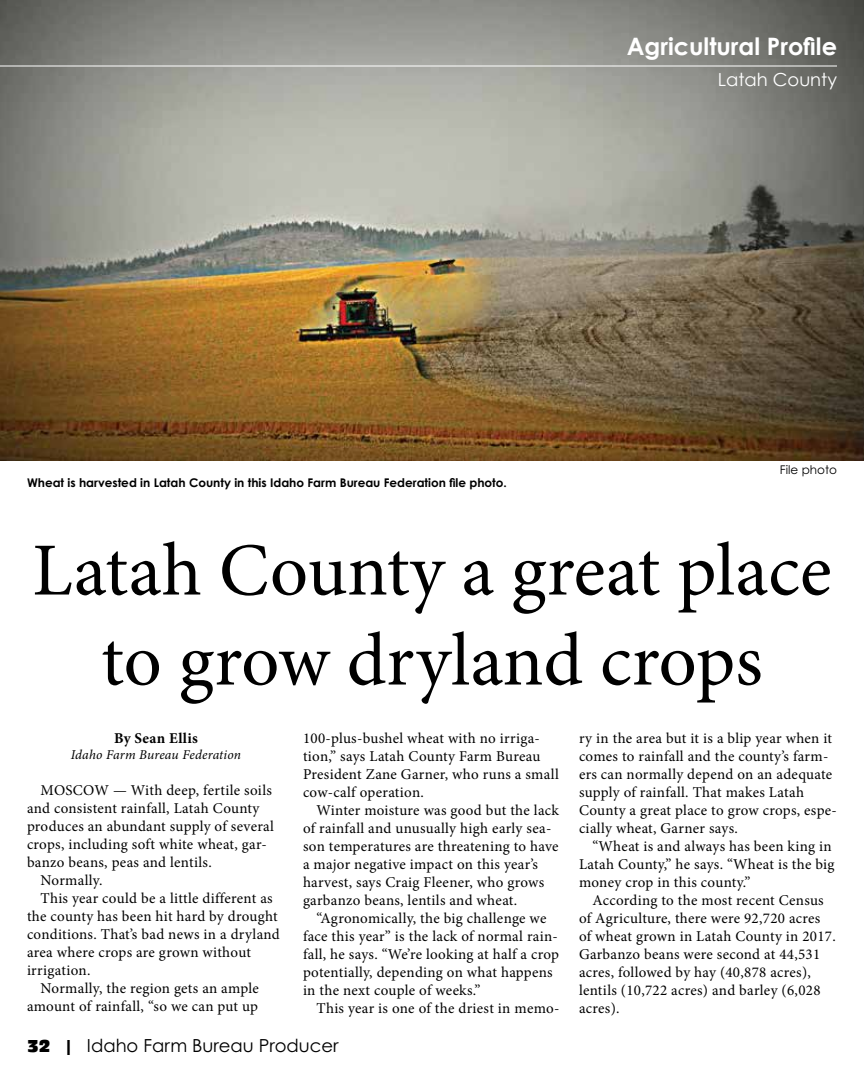
<style>
.page{position:relative;width:864px;height:1080px;background:#fff}
.page>*{position:absolute;margin:0;border:0;box-sizing:border-box;transform-origin:0 0}
.t1{font:75px/90px "Minion Pro";color:#000;text-align:center}
.t2{font:700 24px "Century Gothic";color:#fff}
.t3{font:18px "Century Gothic Pro";color:#000}
.t4{font:18px "Century Gothic";color:#fff}
.t5{font:15px/18px "Minion Pro";letter-spacing:.02em;color:#000}
.t6{font:700 15px "Minion Pro";letter-spacing:.025em;color:#000}
.t7{font:italic 13.5px "Minion Pro";letter-spacing:.01em;color:#000}
.t8{font:700 12px "Century Gothic Pro";color:#000}
.t9{font:12px "Century Gothic Pro";color:#000}
.s1{font-family:"Antique Oli Com"}
</style>
<div class="page">
<img style="left:0;top:0;width:864px;height:460px">
<hr style="left:0;top:66px;width:837px;height:1px;background:#fff">
<h2 class="t2" style="left:627px;top:28px;width:212px">Agricultural Profile</h2>
<p class="t4" style="left:718px;top:67px;width:121px">Latah County</p>
<p class="t8" style="left:27px;top:476px;width:481px">Wheat is harvested in Latah County in this Idaho Farm Bureau Federation file photo.</p>
<p class="t9" style="left:780px;top:462px;width:59px">File photo</p>
<h1 class="t1" style="left:32px;top:526px;width:801px">Latah County a great place to grow dryland crops</h1>
<p class="t6" style="left:114px;top:728px;width:85px">By Sean Ellis</p>
<p class="t7" style="left:71px;top:746px;width:172px">Idaho Farm Bureau Federation</p>
<p class="t5" style="left:40px;top:782px;width:233px">MOSCOW — With deep, fertile soils</p>
<p class="t5" style="left:27px;top:800px;width:234px">and consistent rainfall, Latah County</p>
<p class="t5" style="left:27px;top:818px;width:248px">produces an abundant supply of several</p>
<p class="t5" style="left:27px;top:836px;width:241px">crops, including soft white wheat, gar-</p>
<p class="t5" style="left:27px;top:854px;width:186px">banzo beans, peas and lentils.</p>
<p class="t5" style="left:41px;top:872px;width:63px">Normally.</p>
<p class="t5" style="left:41px;top:890px;width:234px">This year could be a little different as</p>
<p class="t5" style="left:27px;top:908px;width:252px">the county has been hit hard by drought</p>
<p class="t5" style="left:27px;top:926px;width:254px">conditions. That’s bad news in a dryland</p>
<p class="t5" style="left:27px;top:944px;width:226px">area where crops are grown without</p>
<p class="t5" style="left:27px;top:962px;width:65px">irrigation.</p>
<p class="t5" style="left:41px;top:980px;width:220px">Normally, the region gets an ample</p>
<p class="t5" style="left:27px;top:998px;width:233px">amount of rainfall, “so we can put up</p>
<p class="t5" style="left:303px;top:729px;width:257px">100-plus-bushel wheat with no irriga&shy;tion,” says Latah County Farm Bureau President Zane Garner, who runs a small cow-calf operation.</p>
<p class="t5" style="left:303px;top:801px;width:257px;text-indent:14px">Winter moisture was good but the lack of rainfall and unusually high early sea&shy;son temperatures are threatening to have a major negative impact on this year’s harvest, says Craig Fleener, who grows garbanzo beans, lentils and wheat.</p>
<p class="t5" style="left:303px;top:909px;width:258px;text-indent:14px">“Agronomically, the big challenge we face this year” is the lack of normal rain&shy;fall, he says. “We’re looking at half a crop potentially, depending on what happens in the next couple of weeks.”</p>
<p class="t5" style="left:316px;top:999px;width:245px">This year is one of the driest in memo-</p>
<p class="t3" style="left:27px;top:1034px;width:313px"><span class="s1">32 |</span> Idaho Farm Bureau Producer</p>
<p class="t5" style="left:579px;top:729px;width:259px">ry in the area but it is a blip year when it comes to rainfall and the county’s farm&shy;ers can normally depend on an adequate supply of rainfall. That makes Latah County a great place to grow crops, espe&shy;cially wheat, Garner says.</p>
<p class="t5" style="left:579px;top:837px;width:257px;text-indent:14px">“Wheat is and always has been king in<br>Latah County,” he says. “Wheat is the big money crop in this county.”</p>
<p class="t5" style="left:579px;top:891px;width:258px;text-indent:14px">According to the most recent Census of Agriculture, there were 92,720 acres of wheat grown in Latah County in 2017.<br>Garbanzo beans were second at 44,531 acres, followed by hay (40,878 acres), lentils (10,722 acres) and barley (6,028 acres).</p>
</div>
